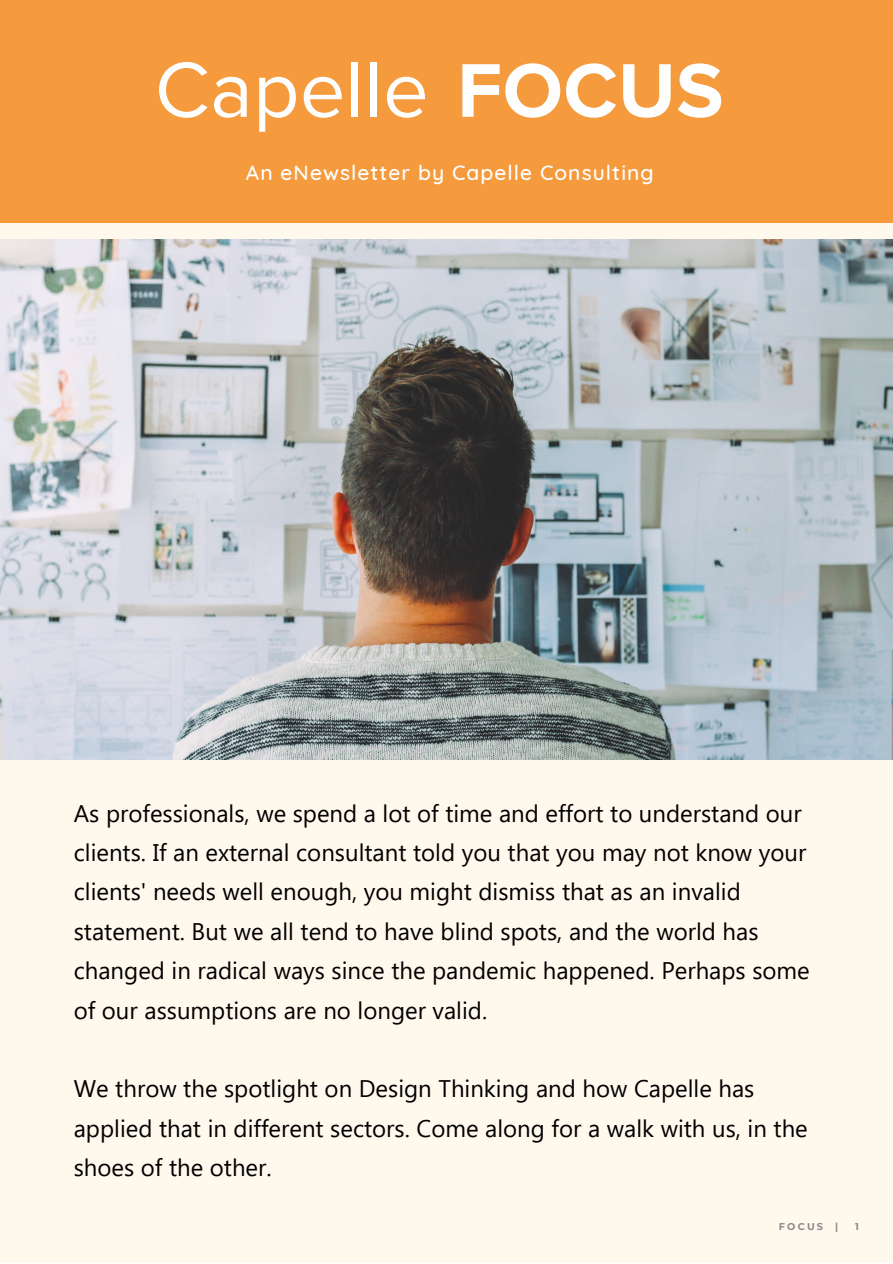
<style>
.page{position:relative;width:893px;height:1264px;background:#fff}
.page>*{position:absolute;margin:0;border:0;box-sizing:border-box;transform-origin:0 0}
.t1{font:80.85px "Proxima Nova";letter-spacing:.005em;color:#fefefe}
.t2{font:24px/39.3px "Segoe UI";color:#000}
.t3{font:500 21px "Quicksand";letter-spacing:.05em;color:#fefefe}
.t4{font:700 9.75px "Montserrat";letter-spacing:.22em;color:#8a8a8a}
.s1{font-family:"Proxima Nova S";font-weight:700;font-size:78.75px}
</style>
<div class="page">
<div style="left:0;top:0;width:892px;height:1262px;background:#fff9ed"></div>
<div style="left:0;top:0;width:892px;height:223px;background:#f59a3d"></div>
<img style="left:0;top:239px;width:892px;height:520px">
<h1 class="t1" style="left:155px;top:42px;width:570px">Capelle <span class="s1">FOCUS</span></h1>
<p class="t3" style="left:246px;top:159px;width:409px">An eNewsletter by Capelle Consulting</p>
<p class="t2" style="left:74px;top:792px;width:737px">As professionals, we spend a lot of time and effort to understand our clients. If an external consultant told you that you may not know your clients' needs well enough, you might dismiss that as an invalid statement. But we all tend to have blind spots, and the world has changed in radical ways since the pandemic happened. Perhaps some of our assumptions are no longer valid.</p>
<p class="t2" style="left:74px;top:1067px;width:735px">We throw the spotlight on Design Thinking and how Capelle has applied that in different sectors. Come along for a walk with us, in the shoes of the other.</p>
<p class="t4" style="left:778px;top:1220px;width:61px">FOCUS |</p>
<p class="t4" style="left:855px;top:1220px;width:5px">1</p>
</div>
